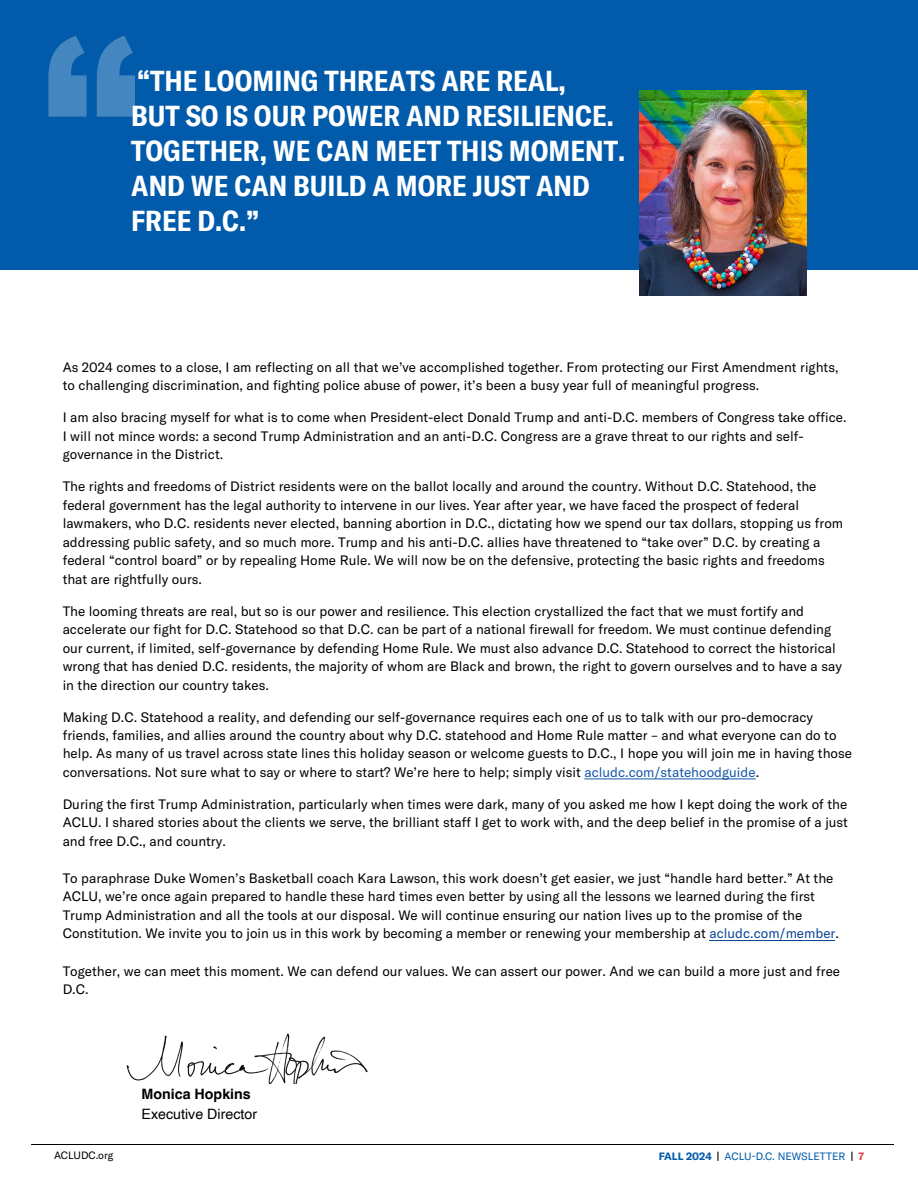
<style>
.page{position:relative;width:918px;height:1188px;background:#fff}
.page>*{position:absolute;margin:0;border:0;box-sizing:border-box;transform-origin:0 0}
.Paragraph_Style_1{font:700 condensed 28.5px/34.8px "GT America";color:#fff}
.text{font:14.25px/19.5px "Helvetica";color:#000}
.text-2{font:13.5px/18.5px "GT America";color:#000}
.t1{font:10.5px "GT America";color:#015aaa}
.t2{font:10.5px "GT America";color:#000}
.s1{color:#1357a7}
.s2{color:#0a4497}
.s3{font-weight:700}
.s4{font-weight:700;color:#000}
.s5{font-weight:700;color:#ee3d4d}
</style>
<div class="page">
<hr style="left:31px;top:1144px;width:863px;height:1px;background:#000">
<div style="left:0;top:0;width:918px;height:270px;background:#015aaa"></div>
<img style="left:126px;top:1033px;width:242px;height:50px">
<img style="left:640px;top:91px;width:167px;height:205px">
<svg style="left:48px;top:36px;width:87px;height:81px"></svg>
<hr style="left:584px;top:779px;width:172px;height:1px;background:#1357a7">
<hr style="left:709px;top:940px;width:126px;height:1px;background:#0a4497">
<p class="Paragraph_Style_1" style="left:131px;top:64px;width:495px">“THE LOOMING THREATS ARE REAL,<br>BUT SO IS OUR POWER AND RESILIENCE.<br>TOGETHER, WE CAN MEET THIS MOMENT.<br>AND WE CAN BUILD A MORE JUST AND<br>FREE D.C.”</p>
<p class="text-2" style="left:63px;top:358px;width:777px">As 2024 comes to a close, I am reflecting on all that we’ve accomplished together. From protecting our First Amendment rights, to challenging discrimination, and fighting police abuse of power, it’s been a busy year full of meaningful progress.</p>
<p class="text-2" style="left:63px;top:408px;width:785px">I am also bracing myself for what is to come when President-elect Donald Trump and anti-D.C. members of Congress take office.<br>I will not mince words: a second Trump Administration and an anti-D.C. Congress are a grave threat to our rights and self&shy;governance in the District.</p>
<p class="text-2" style="left:63px;top:477px;width:782px">The rights and freedoms of District residents were on the ballot locally and around the country. Without D.C. Statehood, the federal government has the legal authority to intervene in our lives. Year after year, we have faced the prospect of federal lawmakers, who D.C. residents never elected, banning abortion in D.C., dictating how we spend our tax dollars, stopping us from addressing public safety, and so much more. Trump and his anti-D.C. allies have threatened to “take over” D.C. by creating a federal “control board” or by repealing Home Rule. We will now be on the defensive, protecting the basic rights and freedoms that are rightfully ours.</p>
<p class="text-2" style="left:63px;top:602px;width:781px">The looming threats are real, but so is our power and resilience. This election crystallized the fact that we must fortify and accelerate our fight for D.C. Statehood so that D.C. can be part of a national firewall for freedom. We must continue defending our current, if limited, self-governance by defending Home Rule. We must also advance D.C. Statehood to correct the historical wrong that has denied D.C. residents, the majority of whom are Black and brown, the right to govern ourselves and to have a say in the direction our country takes.</p>
<p class="text-2" style="left:63px;top:708px;width:791px">Making D.C. Statehood a reality, and defending our self-governance requires each one of us to talk with our pro-democracy friends, families, and allies around the country about why D.C. statehood and Home Rule matter – and what everyone can do to help. As many of us travel across state lines this holiday season or welcome guests to D.C., I hope you will join me in having those conversations. Not sure what to say or where to start? We’re here to help; simply visit <span class="s1">acludc.com/statehoodguide</span>.</p>
<p class="text-2" style="left:63px;top:795px;width:787px;text-align:justify">During the first Trump Administration, particularly when times were dark, many of you asked me how I kept doing the work of the ACLU. I shared stories about the clients we serve, the brilliant staff I get to work with, and the deep belief in the promise of a just and free D.C., and country.</p>
<p class="text-2" style="left:63px;top:869px;width:778px">To paraphrase Duke Women’s Basketball coach Kara Lawson, this work doesn’t get easier, we just “handle hard better.” At the ACLU, we’re once again prepared to handle these hard times even better by using all the lessons we learned during the first Trump Administration and all the tools at our disposal. We will continue ensuring our nation lives up to the promise of the Constitution. We invite you to join us in this work by becoming a member or renewing your membership at <span class="s2">acludc.com/member</span>.</p>
<p class="text-2" style="left:63px;top:962px;width:779px">Together, we can meet this moment. We can defend our values. We can assert our power. And we can build a more just and free<br>D.C.</p>
<p class="text" style="left:142px;top:1085px;width:117px"><span class="s3">Monica Hopkins<br></span>Executive Director</p>
<p class="t2" style="left:54px;top:1149px;width:61px">ACLUDC.org</p>
<p class="t1" style="left:659px;top:1151px;width:207px"><span class="s3">FALL 2024</span> <span class="s4">|</span> ACLU-D.C. NEWSLETTER <span class="s4">|</span> <span class="s5">7</span></p>
</div>
